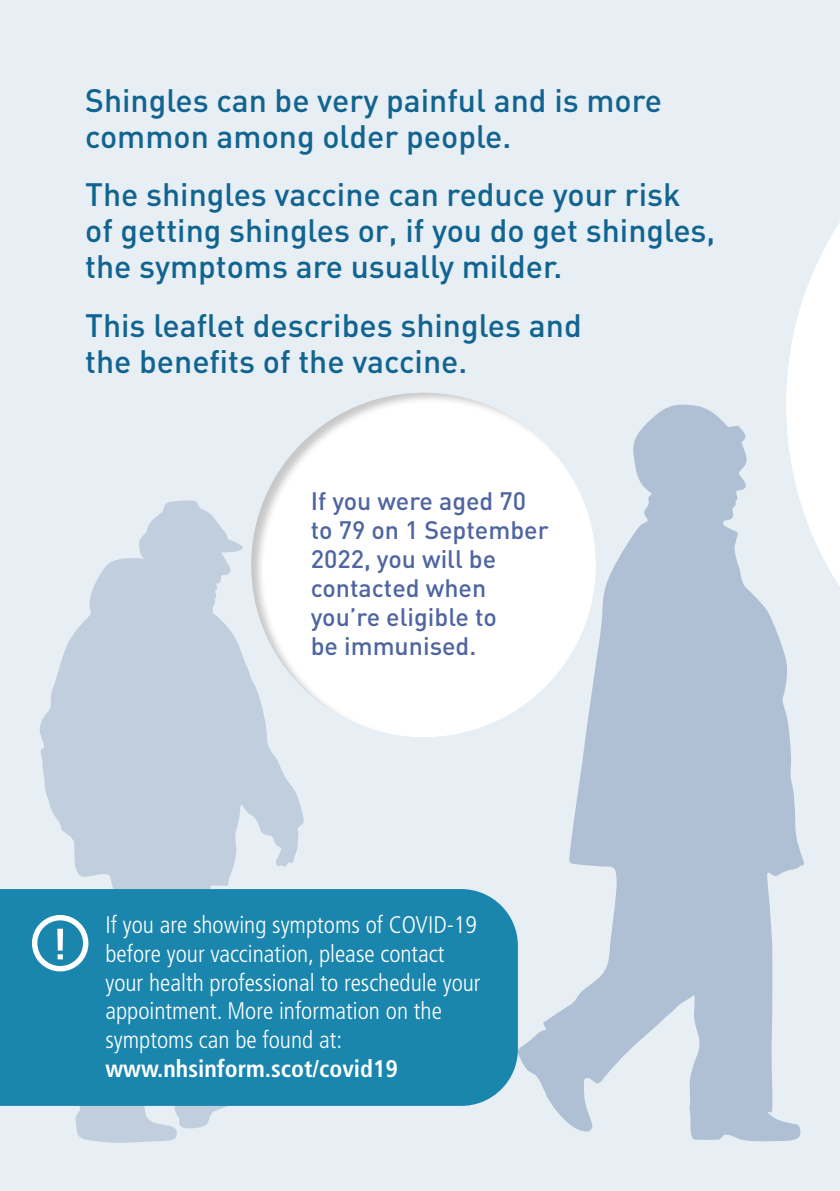
<style>
.page{position:relative;width:840px;height:1191px;background:#fff}
.page>*{position:absolute;margin:0;border:0;box-sizing:border-box;transform-origin:0 0}
.INtro_body_2{font:500 32px/36px "DIN";color:#116490}
.Image_point{font:500 25px/29px "DIN";color:#4f65a1}
.Table_text{font:300 condensed 24px/28.8px "Frutiger LT Std";color:#fff}
.s1{font-weight:700}
</style>
<div class="page">
<div style="left:0;top:0;width:839px;height:1191px;background:#e7eef4"></div>
<svg style="left:786px;top:224px;width:53px;height:361px"></svg>
<div style="left:250px;top:391px;width:345px;height:346px;background:#231f20;opacity:.25"></div>
<svg style="left:39px;top:500px;width:265px;height:642px;fill:#c0cedd"></svg>
<svg style="left:517px;top:403px;width:288px;height:739px;fill:#afbfd4"></svg>
<div style="left:0;top:889px;width:517px;height:217px;background:#1a86ad"></div>
<div style="left:32px;top:915px;width:56px;height:56px;border:5px solid #fff;border-radius:50%"></div>
<div style="left:57px;top:928px;width:6px;height:22px;background:#fff"></div>
<svg style="left:57px;top:954px;width:6px;height:5px"></svg>
<p class="INtro_body_2" style="left:85px;top:81px;width:578px">Shingles can be very painful and is more common among older people.</p>
<p class="INtro_body_2" style="left:85px;top:176px;width:631px">The shingles vaccine can reduce your risk of getting shingles or, if you do get shingles, the symptoms are usually milder.</p>
<p class="INtro_body_2" style="left:85px;top:306px;width:498px">This leaflet describes shingles and the benefits of the vaccine.</p>
<p class="Image_point" style="left:310px;top:485px;width:239px">If you were aged 70 to 79 on 1 September<br>2022, you will be contacted when you’re eligible to<br>be immunised.</p>
<p class="Table_text" style="left:105px;top:910px;width:376px">If you are showing symptoms of COVID-19 before your vaccination, please contact your health professional to reschedule your appointment. More information on the symptoms can be found at: <span class="s1">www.nhsinform.scot/covid19</span></p>
</div>
